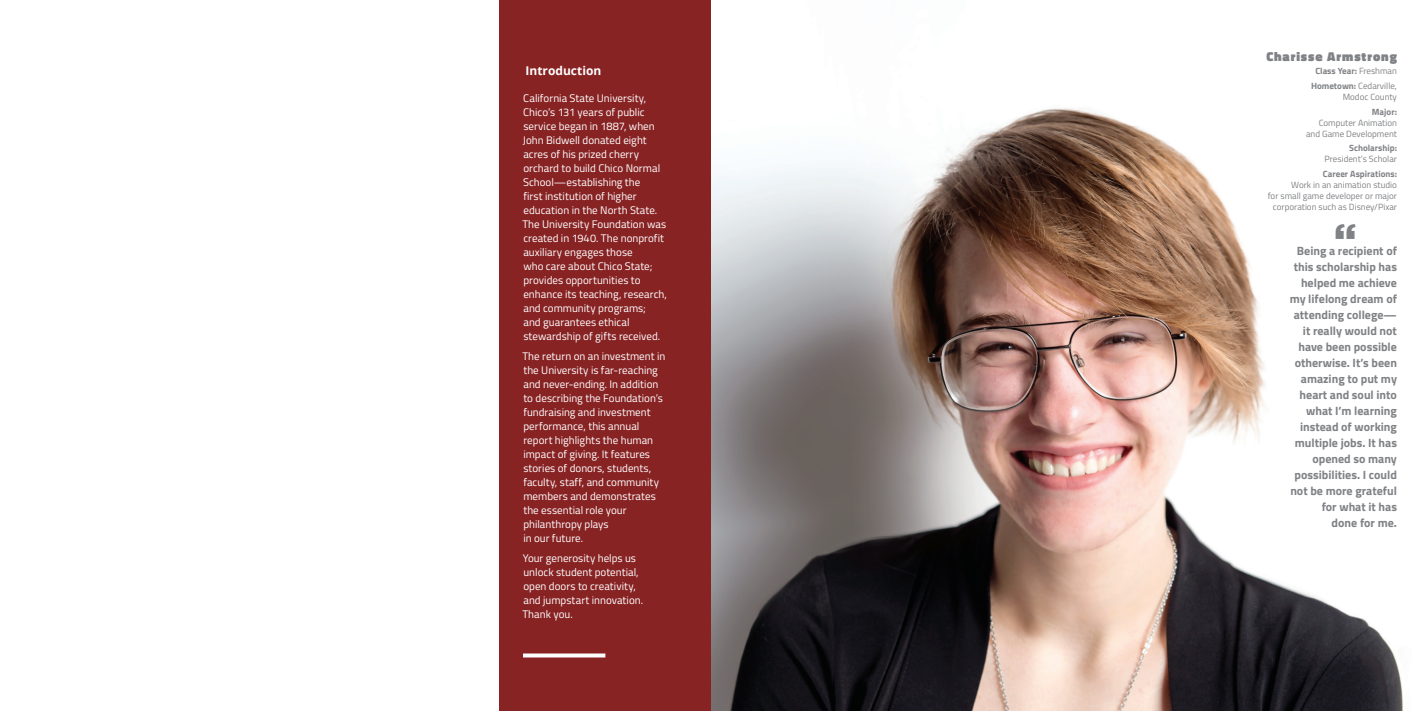
<style>
.page{position:relative;width:1422px;height:711px;background:#fff}
.page>*{position:absolute;margin:0;border:0;box-sizing:border-box;transform-origin:0 0}
.feature-kicker{font:900 41px "Gotham";color:#808285}
.t1{font:900 13px "Titillium Web";letter-spacing:.07em;color:#808285}
.t2{font:700 12px/16px "Titillium Web";color:#808285;text-align:right}
.t3{font:700 12px "Open Sans";color:#fff}
.t4{font:11px/14px "Titillium Web";color:#fff}
.t5{font:9px/11px "Titillium Web";color:#808285;text-align:right}
.t6{font:700 9px "Titillium Web";color:#808285}
.s1{font-weight:400}
.s2{font-weight:700}
</style>
<div class="page">
<div style="left:500px;top:0;width:211px;height:711px;background:#882324"></div>
<img style="left:711px;top:108px;width:692px;height:603px">
<svg style="left:523px;top:654px;width:82px;height:4px"></svg>
<p class="t3" style="left:526px;top:62px;width:77px">Introduction</p>
<p class="t4" style="left:522px;top:91px;width:146px">California State University,<br>Chico’s 131 years of public service began in 1887, when<br>John Bidwell donated eight acres of his prized cherry orchard to build Chico Normal<br>School—establishing the<br>first institution of higher education in the North State.<br>The University Foundation was created in 1940. The nonprofit auxiliary engages those<br>who care about Chico State; provides opportunities to enhance its teaching, research, and community programs;<br>and guarantees ethical stewardship of gifts received.</p>
<p class="t4" style="left:522px;top:349px;width:144px">The return on an investment in the University is far-reaching and never-ending. In addition to describing the Foundation’s fundraising and investment performance, this annual report highlights the human impact of giving. It features stories of donors, students, faculty, staff, and community members and demonstrates the essential role your philanthropy plays<br>in our future.</p>
<p class="t4" style="left:522px;top:550px;width:122px">Your generosity helps us unlock student potential, open doors to creativity, and jumpstart innovation.<br>Thank you.</p>
<p class="t1" style="left:1266px;top:47px;width:132px">Charisse Armstrong</p>
<p class="t6" style="left:1315px;top:64px;width:83px">Class Year: <span class="s1">Freshman</span></p>
<p class="t5" style="left:1311px;top:80px;width:87px"><span class="s2">Hometown:</span> Cedarville,<br>Modoc County</p>
<p class="t5" style="left:1306px;top:106px;width:92px"><span class="s2">Major:<br></span>Computer Animation and Game Development</p>
<p class="t5" style="left:1325px;top:142px;width:74px"><span class="s2">Scholarship:<br></span>President’s Scholar</p>
<p class="t5" style="left:1268px;top:168px;width:131px"><span class="s2">Career Aspirations:<br></span>Work in an animation studio<br>for small game developer or major corporation such as Disney/Pixar</p>
<p class="feature-kicker" style="left:1334px;top:211px;width:24px">“</p>
<p class="t2" style="left:1290px;top:242px;width:109px">Being a recipient of this scholarship has helped me achieve my lifelong dream of attending college— it really would not have been possible otherwise. It’s been amazing to put my heart and soul into what I’m learning instead of working multiple jobs. It has opened so many possibilities. I could not be more grateful for what it has<br>done for me.</p>
</div>
